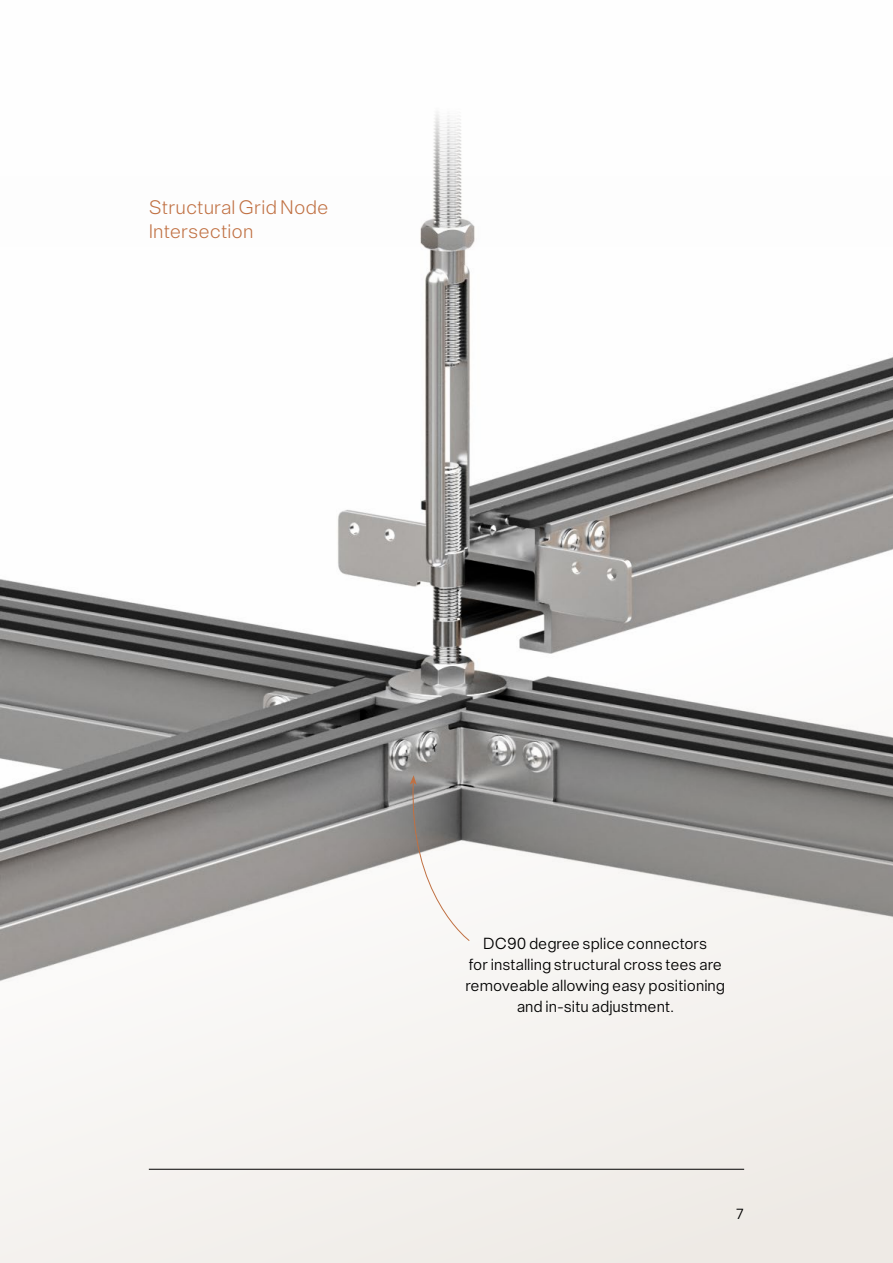
<style>
.page{position:relative;width:893px;height:1263px;background:#f3f0ec}
.page>*{position:absolute;margin:0;border:0;box-sizing:border-box;transform-origin:0 0}
.t1{font:300 21px/24px "neue Singular D Extra";color:#c07042}
.t2{font:17.25px/21px "neue Singular D Light";color:#000;text-align:center}
.t3{font:15.75px "neue Singular D Light";color:#000}
</style>
<div class="page">
<hr style="left:149px;top:1169px;width:595px;height:1px;background:#000">
<img style="left:0;top:0;width:893px;height:1046px">
<svg style="left:409px;top:775px;width:61px;height:166px"></svg>
<p class="t1" style="left:149px;top:194px;width:181px">Structural Grid Node<br>Intersection</p>
<p class="t2" style="left:465px;top:932px;width:261px">DC90 degree splice connectors<br>for installing structural cross tees are removeable allowing easy positioning and in-situ adjustment.</p>
<p class="t3" style="left:736px;top:1204px;width:10px">7</p>
</div>
